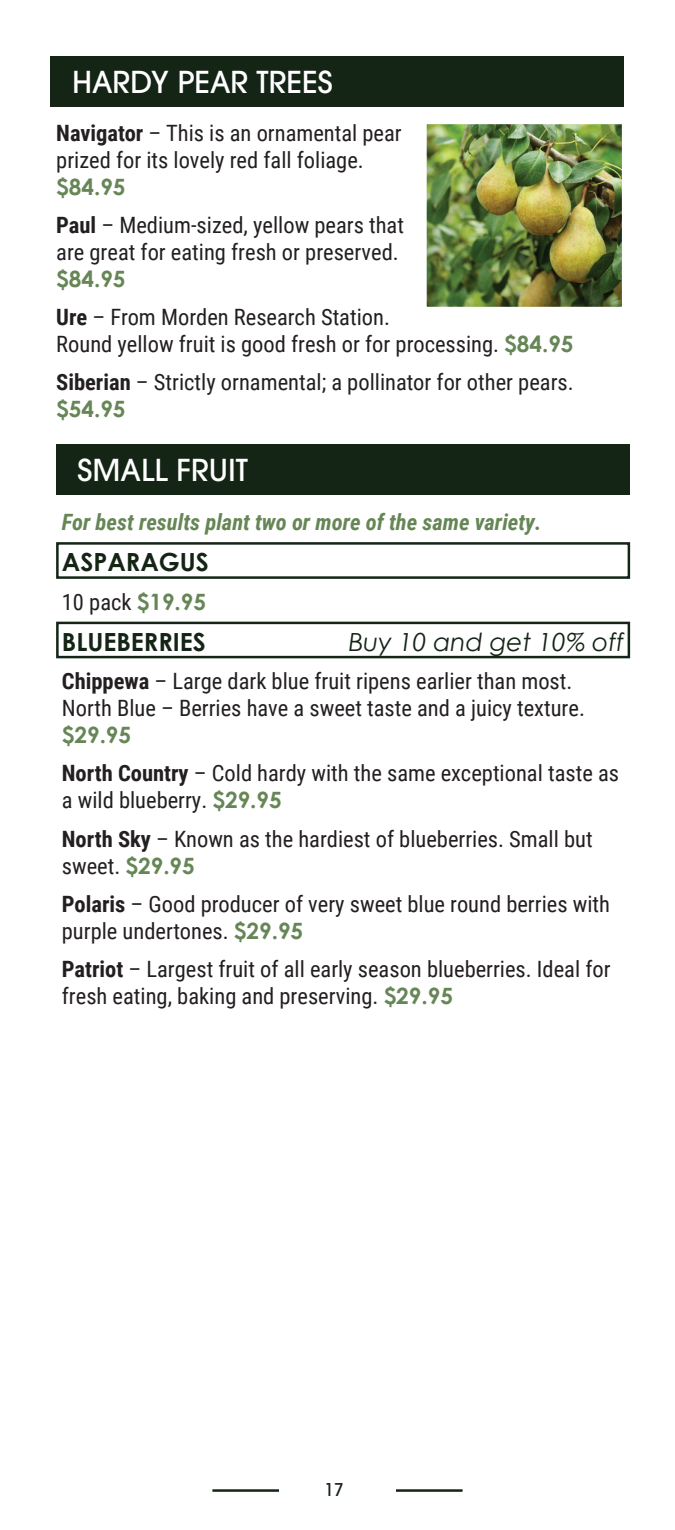
<style>
.page{position:relative;width:675px;height:1530px;background:#fff}
.page>*{position:absolute;margin:0;border:0;box-sizing:border-box;transform-origin:0 0}
.t1{font:500 30px "ITC Avant Garde Pro";color:#fff}
.t2{font:700 25px "Century Gothic";color:#142415}
.t3{font:italic 25px "Century Gothic";color:#142415}
.t4{font:22.5px/27px "Roboto Condensed";color:#231f20}
.t5{font:italic 700 22.5px "Roboto Condensed";color:#668656}
.t6{font:700 22.5px "Century Gothic";color:#668656}
.t7{font:500 17.5px "ITC Avant Garde Pro";color:#142415}
.s1{font-weight:700}
.s2{font-family:"Century Gothic";font-weight:700;color:#668656}
</style>
<div class="page">
<hr style="left:212px;top:1489px;width:67px;height:3px;background:#142415">
<hr style="left:396px;top:1489px;width:67px;height:3px;background:#142415">
<div style="left:51px;top:56px;width:573px;height:51px;background:#142415"></div>
<div style="left:56px;top:444px;width:574px;height:51px;background:#142415"></div>
<div style="left:56px;top:542px;width:574px;height:37px;border:2px solid #142415"></div>
<div style="left:56px;top:622px;width:574px;height:36px;border:2px solid #142415"></div>
<img style="left:428px;top:125px;width:193px;height:181px">
<div style="left:417px;top:114px;width:215px;height:203px;border:10px solid #fff"></div>
<h1 class="t1" style="left:72px;top:62px;width:262px">HARDY PEAR TREES</h1>
<p class="t4" style="left:56px;top:118px;width:347px"><span class="s1">Navigator</span> – This is an ornamental pear prized for its lovely red fall foliage.</p>
<p class="t6" style="left:56px;top:169px;width:71px">$84.95</p>
<p class="t4" style="left:56px;top:210px;width:349px"><span class="s1">Paul</span> – Medium-sized, yellow pears that are great for eating fresh or preserved.</p>
<p class="t6" style="left:56px;top:262px;width:71px">$84.95</p>
<p class="t4" style="left:56px;top:303px;width:519px"><span class="s1">Ure</span> – From Morden Research Station.<br>Round yellow fruit is good fresh or for processing. <span class="s2">$84.95</span></p>
<p class="t4" style="left:56px;top:368px;width:519px"><span class="s1">Siberian</span> – Strictly ornamental; a pollinator for other pears.</p>
<p class="t6" style="left:56px;top:392px;width:71px">$54.95</p>
<h1 class="t1" style="left:78px;top:451px;width:172px">SMALL FRUIT</h1>
<p class="t5" style="left:62px;top:506px;width:481px">For best results plant two or more of the same variety.</p>
<p class="t2" style="left:62px;top:543px;width:148px">ASPARAGUS</p>
<p class="t4" style="left:62px;top:587px;width:146px">10 pack <span class="s2">$19.95</span></p>
<p class="t2" style="left:62px;top:623px;width:145px">BLUEBERRIES</p>
<p class="t3" style="left:349px;top:624px;width:277px">Buy 10 and get 10% off</p>
<p class="t4" style="left:62px;top:667px;width:525px"><span class="s1">Chippewa</span> – Large dark blue fruit ripens earlier than most.<br>North Blue – Berries have a sweet taste and a juicy texture.</p>
<p class="t6" style="left:62px;top:718px;width:71px">$29.95</p>
<p class="t4" style="left:62px;top:759px;width:559px"><span class="s1">North Country</span> – Cold hardy with the same exceptional taste as a wild blueberry. <span class="s2">$29.95</span></p>
<p class="t4" style="left:62px;top:824px;width:532px"><span class="s1">North Sky</span> – Known as the hardiest of blueberries. Small but sweet. <span class="s2">$29.95</span></p>
<p class="t4" style="left:62px;top:890px;width:550px"><span class="s1">Polaris</span> – Good producer of very sweet blue round berries with purple undertones. <span class="s2">$29.95</span></p>
<p class="t4" style="left:62px;top:955px;width:550px"><span class="s1">Patriot</span> – Largest fruit of all early season blueberries. Ideal for fresh eating, baking and preserving. <span class="s2">$29.95</span></p>
<p class="t7" style="left:324px;top:1478px;width:21px">17</p>
</div>
